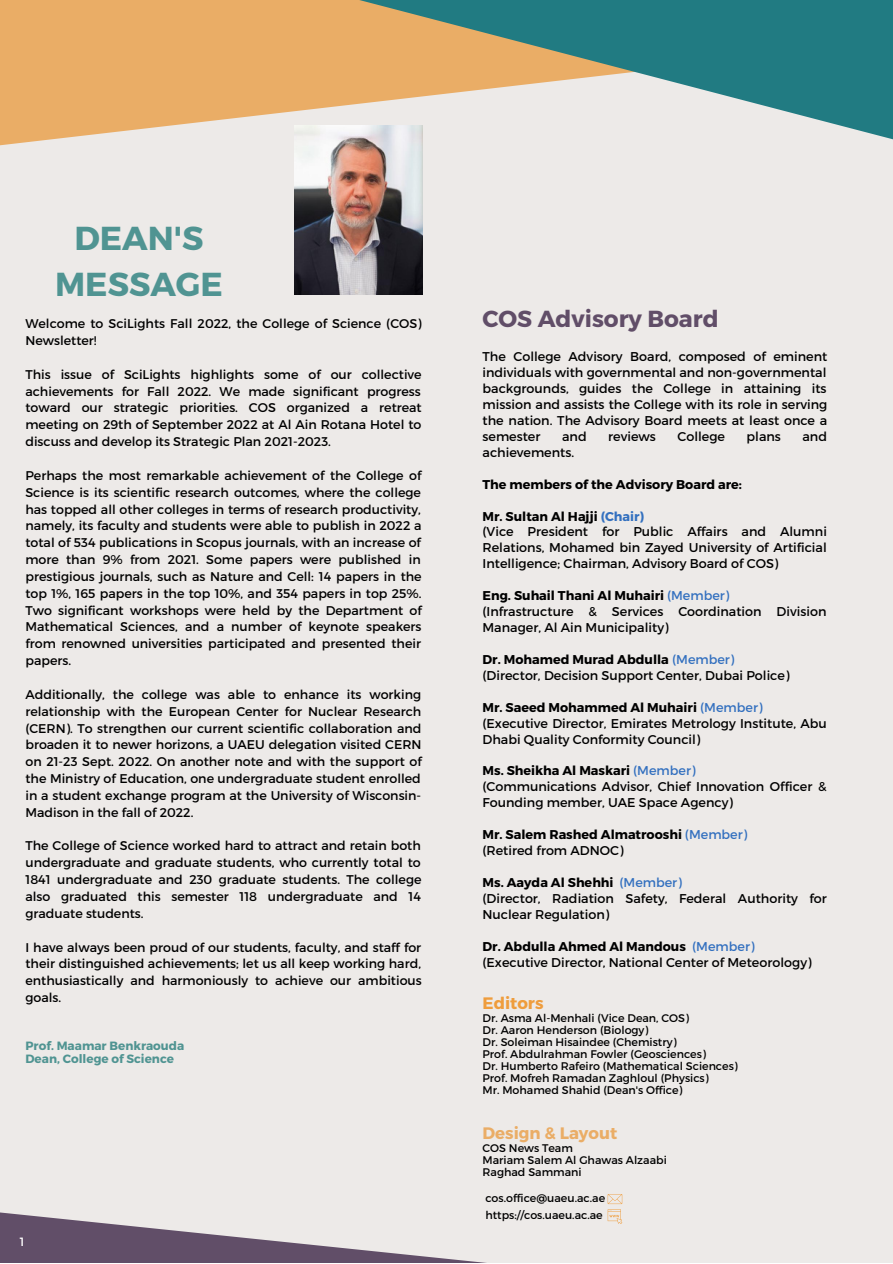
<style>
.page{position:relative;width:893px;height:1264px;background:#fff}
.page>*{position:absolute;margin:0;border:0;box-sizing:border-box;transform-origin:0 0}
.t1{font:700 33.15px/46px "Montserrat";color:#509492;text-align:center}
.t2{font:700 23.25px "Montserrat";color:#614e68}
.t3{font:700 16.5px "Montserrat";color:#eaad66}
.t4{font:700 16.5px "Montserrat";color:#ef9d3d}
.t5{font:12.75px/15.9px "Montserrat";color:#000}
.t6{font:700 12.75px/15.9px "Montserrat";color:#000}
.t7{font:12.6px/16.8px "Montserrat";color:#000;text-align:justify}
.t8{font:700 12px/13px "Montserrat";color:#509492}
.t9{font:12px "Montserrat";color:#fff}
.t10{font:11.1px/12px "Montserrat";color:#000}
.s1{font-weight:700}
.s2{font-weight:700;color:#3370bf}
.s3{color:#3370bf}
.s4{font-weight:400;color:#3370bf}
.s5{font-weight:400}
</style>
<div class="page">
<div style="left:0;top:0;width:892px;height:1262px;background:#edeae8"></div>
<svg style="left:0;top:0;width:197px;height:146px;background:#eab270"></svg>
<svg style="left:197px;top:0;width:695px;height:281px"></svg>
<svg style="left:0;top:1212px;width:477px;height:50px"></svg>
<svg style="left:607px;top:1194px;width:15px;height:9px"></svg>
<svg style="left:607px;top:1209px;width:15px;height:14px"></svg>
<img style="left:295px;top:125px;width:127px;height:169px">
<h1 class="t1" style="left:55px;top:214px;width:169px">DEAN'S<br>MESSAGE</h1>
<p class="t7" style="left:25px;top:315px;width:397px">Welcome to SciLights Fall 2022, the College of Science (COS)<br>Newsletter!</p>
<p class="t7" style="left:25px;top:365px;width:398px">This issue of SciLights highlights some of our collective achievements for Fall 2022. We made significant progress toward our strategic priorities. COS organized a retreat meeting on 29th of September 2022 at Al Ain Rotana Hotel to discuss and develop its Strategic Plan 2021-2023.</p>
<p class="t7" style="left:25px;top:466px;width:398px">Perhaps the most remarkable achievement of the College of Science is its scientific research outcomes, where the college has topped all other colleges in terms of research productivity, namely, its faculty and students were able to publish in 2022 a total of 534 publications in Scopus journals, with an increase of more than 9% from 2021. Some papers were published in prestigious journals, such as Nature and Cell: 14 papers in the top 1%, 165 papers in the top 10%, and 354 papers in top 25%.<br>Two significant workshops were held by the Department of Mathematical Sciences, and a number of keynote speakers from renowned universities participated and presented their papers.</p>
<p class="t7" style="left:25px;top:685px;width:398px">Additionally, the college was able to enhance its working relationship with the European Center for Nuclear Research (CERN). To strengthen our current scientific collaboration and broaden it to newer horizons, a UAEU delegation visited CERN on 21-23 Sept. 2022. On another note and with the support of the Ministry of Education, one undergraduate student enrolled in a student exchange program at the University of Wisconsin-Madison in the fall of 2022.</p>
<p class="t7" style="left:25px;top:837px;width:397px">The College of Science worked hard to attract and retain both undergraduate and graduate students, who currently total to 1841 undergraduate and 230 graduate students. The college also graduated this semester 118 undergraduate and 14 graduate students.</p>
<p class="t7" style="left:25px;top:938px;width:398px">I have always been proud of our students, faculty, and staff for their distinguished achievements; let us all keep working hard, enthusiastically and harmoniously to achieve our ambitious goals.</p>
<p class="t8" style="left:25px;top:1038px;width:160px">Prof. Maamar Benkraouda<br>Dean, College of Science</p>
<p class="t9" style="left:20px;top:1234px;width:6px">1</p>
<h2 class="t2" style="left:482px;top:304px;width:238px">COS Advisory Board</h2>
<p class="t5" style="left:482px;top:348px;width:346px;text-align:justify">The College Advisory Board, composed of eminent individuals with governmental and non-governmental backgrounds, guides the College in attaining its mission and assists the College with its role in serving the nation. The Advisory Board meets at least once a semester</p>
<p class="t5" style="left:562px;top:428px;width:26px">and</p>
<p class="t5" style="left:608px;top:428px;width:49px">reviews</p>
<p class="t5" style="left:677px;top:428px;width:49px">College</p>
<p class="t5" style="left:746px;top:428px;width:36px">plans</p>
<p class="t5" style="left:802px;top:428px;width:26px">and</p>
<p class="t5" style="left:482px;top:443px;width:93px">achievements.</p>
<p class="t6" style="left:482px;top:475px;width:261px">The members of the Advisory Board are:</p>
<p class="t5" style="left:482px;top:507px;width:346px"><span class="s1">Mr. Sultan Al Hajji</span> <span class="s2">(Chair)<br></span>(Vice President for Public Affairs and Alumni Relations, Mohamed bin Zayed University of Artificial Intelligence; Chairman, Advisory Board of COS)</p>
<p class="t5" style="left:482px;top:587px;width:345px"><span class="s1">Eng. Suhail Thani Al Muhairi</span> <span class="s3">(Member)<br></span>(Infrastructure &amp; Services Coordination Division<br>Manager, Al Ain Municipality)</p>
<p class="t5" style="left:482px;top:650px;width:308px"><span class="s1">Dr. Mohamed Murad Abdulla</span> <span class="s3">(Member) </span>(Director, Decision Support Center, Dubai Police)</p>
<p class="t5" style="left:482px;top:698px;width:346px"><span class="s1">Mr. Saeed Mohammed Al Muhairi</span> <span class="s3">(Member) </span>(Executive Director, Emirates Metrology Institute, Abu<br>Dhabi Quality Conformity Council)</p>
<p class="t5" style="left:482px;top:762px;width:345px"><span class="s1">Ms. Sheikha Al Maskari</span> <span class="s3">(Member)<br></span>(Communications Advisor, Chief Innovation Officer &amp;<br>Founding member, UAE Space Agency)</p>
<p class="t6" style="left:482px;top:826px;width:266px">Mr. Salem Rashed Almatrooshi <span class="s4">(Member) </span><span class="s5">(Retired from ADNOC)</span></p>
<p class="t5" style="left:482px;top:873px;width:346px"><span class="s1">Ms. Aayda Al Shehhi</span> <span class="s3">(Member)<br></span>(Director, Radiation Safety, Federal Authority for<br>Nuclear Regulation)</p>
<p class="t5" style="left:482px;top:937px;width:330px"><span class="s1">Dr. Abdulla Ahmed Al Mandous</span> <span class="s3">(Member) </span>(Executive Director, National Center of Meteorology)</p>
<h3 class="t4" style="left:482px;top:992px;width:62px">Editors</h3>
<p class="t10" style="left:482px;top:1011px;width:257px">Dr. Asma Al-Menhali (Vice Dean, COS)<br>Dr. Aaron Henderson (Biology)<br>Dr. Soleiman Hisaindee (Chemistry)<br>Prof. Abdulrahman Fowler (Geosciences)<br>Dr. Humberto Rafeiro (Mathematical Sciences)<br>Prof. Mofreh Ramadan Zaghloul (Physics)<br>Mr. Mohamed Shahid (Dean's Office)</p>
<h3 class="t3" style="left:482px;top:1122px;width:136px">Design &amp; Layout</h3>
<p class="t10" style="left:482px;top:1141px;width:186px">COS News Team<br>Mariam Salem Al Ghawas Alzaabi<br>Raghad Sammani</p>
<p class="t10" style="left:485px;top:1189px;width:121px;line-height:16.5px">cos.office@uaeu.ac.ae https://cos.uaeu.ac.ae</p>
</div>
